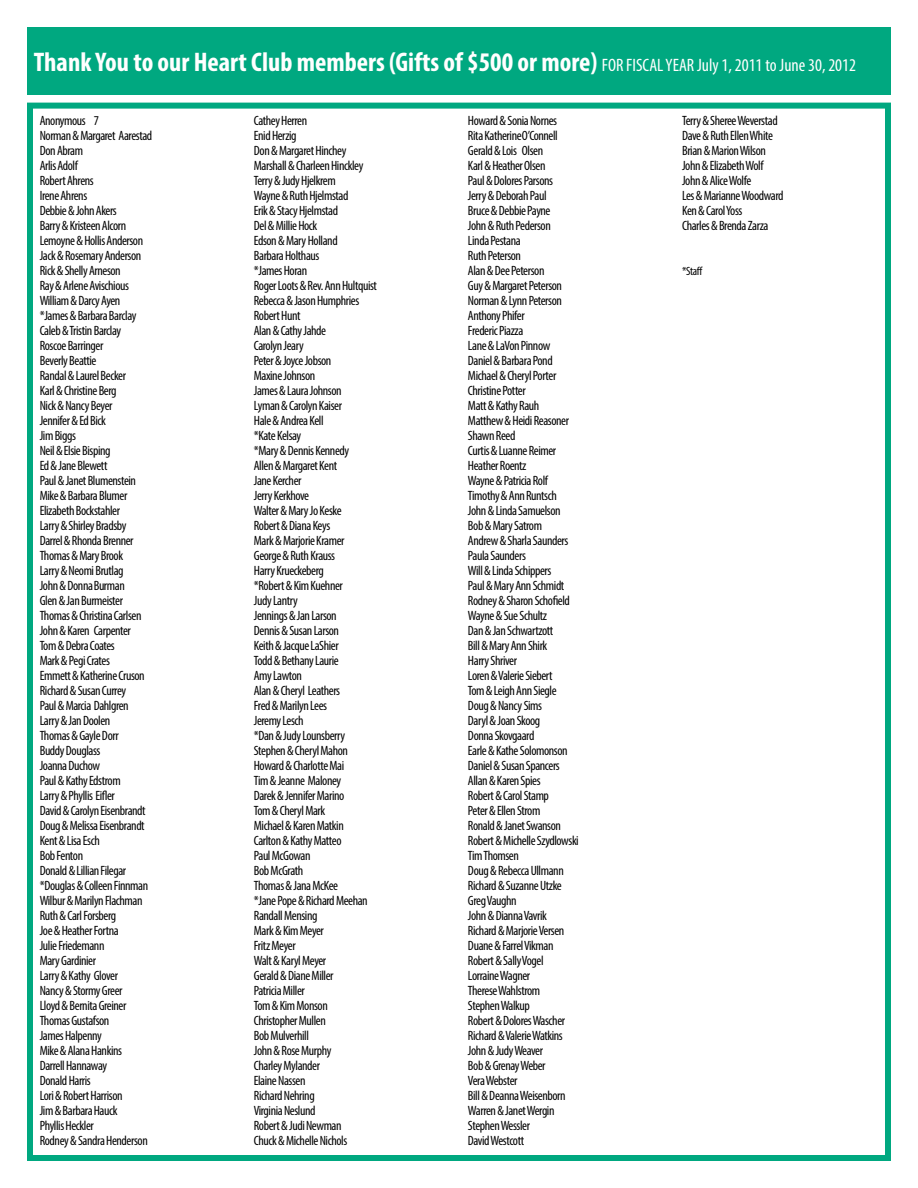
<style>
.page{position:relative;width:918px;height:1188px;background:#fff}
.page>*{position:absolute;margin:0;border:0;box-sizing:border-box;transform-origin:0 0}
.t1{font:700 condensed 27px "Myriad Pro";color:#fff}
.t2{font:condensed 13.5px/15px "Myriad Pro";letter-spacing:-.03em;color:#000}
.t3{font:condensed 12px "Myriad Pro";color:#000}
.s1{font-weight:400;font-size:18px}
</style>
<div class="page">
<div style="left:27px;top:103px;width:864px;height:1058px;border:6px solid #00a880"></div>
<div style="left:27px;top:27px;width:864px;height:68px;background:#00a880"></div>
<h1 class="t1" style="left:34px;top:45px;width:824px">Thank You to our Heart Club members (Gifts of $500 or more) <span class="s1">FOR FISCAL YEAR July 1, 2011 to June 30, 2012</span></h1>
<p class="t2" style="left:40px;top:113px;width:114px">Anonymous 7<br>Norman &amp; Margaret Aarestad<br>Don Abram<br>Arlis Adolf<br>Robert Ahrens<br>Irene Ahrens<br>Debbie &amp; John Akers<br>Barry &amp; Kristeen Alcorn<br>Lemoyne &amp; Hollis Anderson<br>Jack &amp; Rosemary Anderson<br>Rick &amp; Shelly Arneson<br>Ray &amp; Arlene Avischious<br>William &amp; Darcy Ayen *James &amp; Barbara Barclay<br>Caleb &amp; Tristin Barclay<br>Roscoe Barringer<br>Beverly Beattie<br>Randal &amp; Laurel Becker<br>Karl &amp; Christine Berg<br>Nick &amp; Nancy Beyer<br>Jennifer &amp; Ed Bick<br>Jim Biggs<br>Neil &amp; Elsie Bisping<br>Ed &amp; Jane Blewett<br>Paul &amp; Janet Blumenstein<br>Mike &amp; Barbara Blumer<br>Elizabeth Bockstahler<br>Larry &amp; Shirley Bradsby<br>Darrel &amp; Rhonda Brenner<br>Thomas &amp; Mary Brook<br>Larry &amp; Neomi Brutlag<br>John &amp; DonnaBurman<br>Glen &amp; Jan Burmeister<br>Thomas &amp; Christina Carlsen<br>John &amp; Karen Carpenter<br>Tom &amp; Debra Coates<br>Mark &amp; Pegi Crates<br>Emmett &amp; Katherine Cruson<br>Richard &amp; Susan Currey<br>Paul &amp; Marcia Dahlgren<br>Larry &amp; Jan Doolen<br>Thomas &amp; Gayle Dorr<br>Buddy Douglass<br>Joanna Duchow<br>Paul &amp; Kathy Edstrom<br>Larry &amp; Phyllis Eifler<br>David &amp; Carolyn Eisenbrandt<br>Doug &amp; Melissa Eisenbrandt<br>Kent &amp; Lisa Esch<br>Bob Fenton<br>Donald &amp; Lillian Filegar *Douglas &amp; Colleen Finnman<br>Wilbur &amp; Marilyn Flachman<br>Ruth &amp; Carl Forsberg<br>Joe &amp; HeatherFortna<br>Julie Friedemann<br>Mary Gardinier<br>Larry &amp; Kathy Glover<br>Nancy &amp; Stormy Greer<br>Lloyd &amp; Bernita Greiner<br>Thomas Gustafson<br>James Halpenny<br>Mike &amp; Alana Hankins<br>Darrell Hannaway<br>Donald Harris<br>Lori &amp; Robert Harrison<br>Jim &amp; BarbaraHauck<br>Phyllis Heckler<br>Rodney &amp; Sandra Henderson</p>
<p class="t2" style="left:254px;top:113px;width:125px">Cathey Herren<br>Enid Herzig<br>Don &amp; Margaret Hinchey<br>Marshall &amp; Charleen Hinckley<br>Terry &amp; Judy Hjelkrem<br>Wayne &amp; Ruth Hjelmstad<br>Erik &amp; Stacy Hjelmstad<br>Del &amp; Millie Hock<br>Edson &amp; Mary Holland<br>Barbara Holthaus<br>*James Horan<br>Roger Loots &amp; Rev. Ann Hultquist<br>Rebecca &amp; Jason Humphries<br>Robert Hunt<br>Alan &amp; Cathy Jahde<br>Carolyn Jeary<br>Peter &amp; Joyce Jobson<br>Maxine Johnson<br>James &amp; Laura Johnson<br>Lyman &amp; Carolyn Kaiser<br>Hale &amp; Andrea Kell<br>*Kate Kelsay<br>*Mary &amp; Dennis Kennedy<br>Allen &amp; Margaret Kent<br>Jane Kercher<br>Jerry Kerkhove<br>Walter &amp; Mary Jo Keske<br>Robert &amp; Diana Keys<br>Mark &amp; Marjorie Kramer<br>George &amp; Ruth Krauss<br>Harry Krueckeberg<br>*Robert &amp; Kim Kuehner<br>Judy Lantry<br>Jennings &amp; Jan Larson<br>Dennis &amp; Susan Larson<br>Keith &amp; Jacque LaShier<br>Todd &amp; Bethany Laurie<br>Amy Lawton<br>Alan &amp; Cheryl Leathers<br>Fred &amp; Marilyn Lees<br>Jeremy Lesch<br>*Dan &amp; Judy Lounsberry<br>Stephen &amp; Cheryl Mahon<br>Howard &amp; Charlotte Mai<br>Tim &amp; Jeanne Maloney<br>Darek &amp; Jennifer Marino<br>Tom &amp; Cheryl Mark<br>Michael &amp; Karen Matkin<br>Carlton &amp; Kathy Matteo<br>Paul McGowan<br>Bob McGrath<br>Thomas &amp; Jana McKee<br>*Jane Pope &amp; Richard Meehan<br>Randall Mensing<br>Mark &amp; Kim Meyer<br>Fritz Meyer<br>Walt &amp; Karyl Meyer<br>Gerald &amp; Diane Miller<br>Patricia Miller<br>Tom &amp; Kim Monson<br>Christopher Mullen<br>Bob Mulverhill<br>John &amp; Rose Murphy<br>Charley Mylander<br>Elaine Nassen<br>Richard Nehring<br>Virginia Neslund<br>Robert &amp; Judi Newman<br>Chuck &amp; Michelle Nichols</p>
<p class="t2" style="left:468px;top:113px;width:112px">Howard &amp; Sonia Nornes<br>Rita KatherineO’Connell<br>Gerald &amp; Lois Olsen<br>Karl &amp; Heather Olsen<br>Paul &amp; Dolores Parsons<br>Jerry &amp; Deborah Paul<br>Bruce &amp; Debbie Payne<br>John &amp; Ruth Pederson<br>Linda Pestana<br>Ruth Peterson<br>Alan &amp; Dee Peterson<br>Guy &amp; Margaret Peterson<br>Norman &amp; Lynn Peterson<br>Anthony Phifer<br>Frederic Piazza<br>Lane &amp; LaVon Pinnow<br>Daniel &amp; Barbara Pond<br>Michael &amp; Cheryl Porter<br>Christine Potter<br>Matt &amp; Kathy Rauh<br>Matthew &amp; Heidi Reasoner<br>Shawn Reed<br>Curtis &amp; Luanne Reimer<br>Heather Roentz<br>Wayne &amp; Patricia Rolf<br>Timothy &amp; Ann Runtsch<br>John &amp; Linda Samuelson<br>Bob &amp; Mary Satrom<br>Andrew &amp; Sharla Saunders<br>Paula Saunders<br>Will &amp; Linda Schippers<br>Paul &amp; Mary Ann Schmidt<br>Rodney &amp; Sharon Schofield<br>Wayne &amp; Sue Schultz<br>Dan &amp; Jan Schwartzott<br>Bill &amp; Mary Ann Shirk<br>Harry Shriver<br>Loren &amp; Valerie Siebert<br>Tom &amp; Leigh Ann Siegle<br>Doug &amp; Nancy Sims<br>Daryl &amp; Joan Skoog<br>Donna Skovgaard<br>Earle &amp; Kathe Solomonson<br>Daniel &amp; Susan Spancers<br>Allan &amp; Karen Spies<br>Robert &amp; Carol Stamp<br>Peter &amp; Ellen Strom<br>Ronald &amp; Janet Swanson<br>Robert &amp; Michelle Szydlowski<br>Tim Thomsen<br>Doug &amp; Rebecca Ullmann<br>Richard &amp; Suzanne Utzke<br>Greg Vaughn<br>John &amp; Dianna Vavrik<br>Richard &amp; Marjorie Versen<br>Duane &amp; Farrel Vikman<br>Robert &amp; SallyVogel<br>Lorraine Wagner<br>Therese Wahlstrom<br>Stephen Walkup<br>Robert &amp; Dolores Wascher<br>Richard &amp; Valerie Watkins<br>John &amp; Judy Weaver<br>Bob &amp; Grenay Weber<br>Vera Webster<br>Bill &amp; Deanna Weisenborn<br>Warren &amp; Janet Wergin<br>Stephen Wessler<br>David Westcott</p>
<p class="t2" style="left:682px;top:113px;width:103px">Terry &amp; Sheree Weverstad<br>Dave &amp; Ruth Ellen White<br>Brian &amp; Marion Wilson<br>John &amp; Elizabeth Wolf<br>John &amp; Alice Wolfe<br>Les &amp; Marianne Woodward<br>Ken &amp; Carol Yoss<br>Charles &amp; Brenda Zarza</p>
<p class="t3" style="left:682px;top:264px;width:22px">*Staff</p>
</div>
